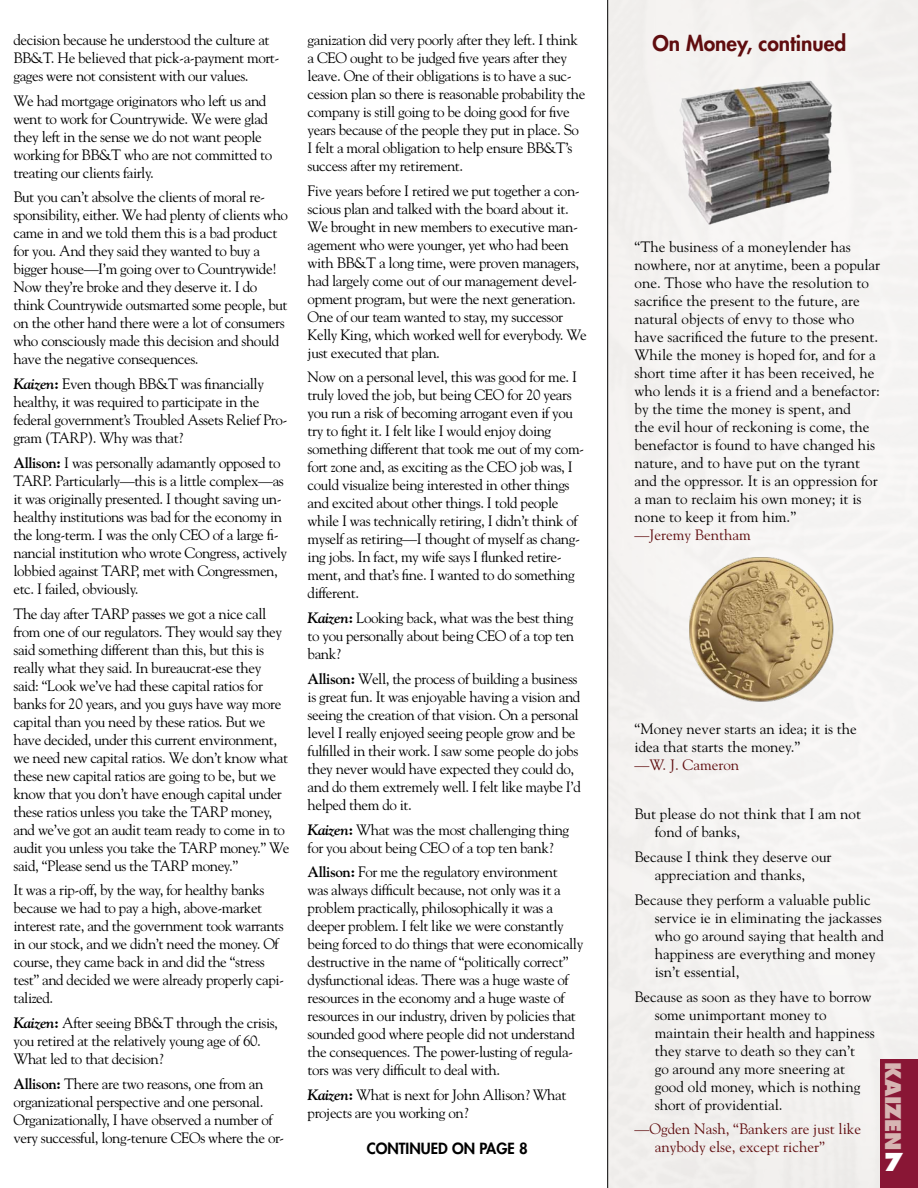
<style>
.page{position:relative;width:918px;height:1188px;background:#fff}
.page>*{position:absolute;margin:0;border:0;box-sizing:border-box;transform-origin:0 0}
.t1{font:800 24px "Futura Std";color:#fff}
.t2{font:800 21px "Futura Std";color:#600d0f}
.t3{font:800 21px "Futura Std";color:#d7b5b3}
.t4{font:15px/18px "Goudy Std";letter-spacing:-.03em;color:#000}
.t5{font:15px/18px "Goudy Std";color:#000}
.t6{font:15px/18px "Goudy Std";color:#600d0f}
.t7{font:800 15px "Futura Std";color:#000}
.s1{font-weight:700;font-style:italic}
.s2{font-weight:700}
</style>
<div class="page">
<div style="left:608px;top:0;width:310px;height:1188px;background:#f4f3f1"></div>
<hr style="left:607px;top:0;width:1px;height:1188px;background:#000">
<div style="left:881px;top:1059px;width:37px;height:129px;background:#891635"></div>
<img style="left:679px;top:81px;width:153px;height:144px">
<img style="left:689px;top:557px;width:145px;height:145px">
<p class="t4" style="left:14px;top:31px;width:268px">decision because he understood the culture at<br>BB&amp;T. He believed that pick-a-payment mort&shy;gages were not consistent with our values.</p>
<p class="t4" style="left:14px;top:91px;width:260px">We had mortgage originators who left us and went to work for Countrywide. We were glad they left in the sense we do not want people working for BB&amp;T who are not committed to treating our clients fairly.</p>
<p class="t4" style="left:14px;top:188px;width:276px">But you can’t absolve the clients of moral re&shy;sponsibility, either. We had plenty of clients who came in and we told them this is a bad product for you. And they said they wanted to buy a bigger house—I’m going over to Countrywide!<br>Now they’re broke and they deserve it. I do think Countrywide outsmarted some people, but on the other hand there were a lot of consumers who consciously made this decision and should have the negative consequences.</p>
<p class="t4" style="left:14px;top:375px;width:276px"><span class="s1">Kaizen</span><span class="s2">:</span> Even though BB&amp;T was financially healthy, it was required to participate in the federal government’s Troubled Assets Relief Pro&shy;gram (TARP). Why was that?</p>
<p class="t4" style="left:14px;top:454px;width:275px"><span class="s2">Allison:</span> I was personally adamantly opposed to TARP. Particularly—this is a little complex—as it was originally presented. I thought saving un&shy;healthy institutions was bad for the economy in the long-term. I was the only CEO of a large fi&shy;nancial institution who wrote Congress, actively lobbied against TARP, met with Congressmen, etc. I failed, obviously.</p>
<p class="t4" style="left:14px;top:604px;width:278px">The day after TARP passes we got a nice call from one of our regulators. They would say they said something different than this, but this is really what they said. In bureaucrat-ese they said: “Look we’ve had these capital ratios for banks for 20 years, and you guys have way more capital than you need by these ratios. But we have decided, under this current environment, we need new capital ratios. We don’t know what these new capital ratios are going to be, but we know that you don’t have enough capital under these ratios unless you take the TARP money, and we’ve got an audit team ready to come in to audit you unless you take the TARP money.” We said, “Please send us the TARP money.”</p>
<p class="t4" style="left:14px;top:881px;width:272px">It was a rip-off, by the way, for healthy banks because we had to pay a high, above-market interest rate, and the government took warrants in our stock, and we didn’t need the money. Of course, they came back in and did the “stress test” and decided we were already properly capi&shy;talized.</p>
<p class="t4" style="left:14px;top:1014px;width:266px"><span class="s1">Kaizen</span><span class="s2">:</span> After seeing BB&amp;T through the crisis, you retired at the relatively young age of 60.<br>What led to that decision?</p>
<p class="t4" style="left:14px;top:1075px;width:272px"><span class="s2">Allison:</span> There are two reasons, one from an organizational perspective and one personal.<br>Organizationally, I have observed a number of very successful, long-tenure CEOs where the or-</p>
<p class="t4" style="left:308px;top:31px;width:279px">ganization did very poorly after they left. I think a CEO ought to be judged five years after they leave. One of their obligations is to have a suc&shy;cession plan so there is reasonable probability the company is still going to be doing good for five years because of the people they put in place. So I felt a moral obligation to help ensure BB&amp;T’s success after my retirement.</p>
<p class="t4" style="left:308px;top:181px;width:281px">Five years before I retired we put together a con&shy;scious plan and talked with the board about it.<br>We brought in new members to executive man&shy;agement who were younger, yet who had been with BB&amp;T a long time, were proven managers, had largely come out of our management devel&shy;opment program, but were the next generation.<br>One of our team wanted to stay, my successor Kelly King, which worked well for everybody. We just executed that plan.</p>
<p class="t4" style="left:308px;top:368px;width:278px">Now on a personal level, this was good for me. I truly loved the job, but being CEO for 20 years you run a risk of becoming arrogant even if you try to fight it. I felt like I would enjoy doing something different that took me out of my com&shy;fort zone and, as exciting as the CEO job was, I could visualize being interested in other things and excited about other things. I told people while I was technically retiring, I didn’t think of myself as retiring—I thought of myself as chang&shy;ing jobs. In fact, my wife says I flunked retire&shy;ment, and that’s fine. I wanted to do something different.</p>
<p class="t4" style="left:308px;top:609px;width:268px;text-align:justify"><span class="s1">Kaizen</span><span class="s2">:</span> Looking back, what was the best thing to you personally about being CEO of a top ten bank?</p>
<p class="t4" style="left:308px;top:670px;width:275px"><span class="s2">Allison:</span> Well, the process of building a business is great fun. It was enjoyable having a vision and seeing the creation of that vision. On a personal level I really enjoyed seeing people grow and be fulfilled in their work. I saw some people do jobs they never would have expected they could do, and do them extremely well. I felt like maybe I’d helped them do it.</p>
<p class="t4" style="left:308px;top:820px;width:263px"><span class="s1">Kaizen</span><span class="s2">:</span> What was the most challenging thing for you about being CEO of a top ten bank?</p>
<p class="t4" style="left:308px;top:863px;width:277px"><span class="s2">Allison:</span> For me the regulatory environment<br>was always difficult because, not only was it a problem practically, philosophically it was a deeper problem. I felt like we were constantly being forced to do things that were economically destructive in the name of “politically correct” dysfunctional ideas. There was a huge waste of resources in the economy and a huge waste of resources in our industry, driven by policies that sounded good where people did not understand the consequences. The power-lusting of regula&shy;tors was very difficult to deal with.</p>
<p class="t4" style="left:308px;top:1086px;width:260px"><span class="s1">Kaizen</span><span class="s2">:</span> What is next for John Allison? What projects are you working on?</p>
<p class="t7" style="left:367px;top:1139px;width:163px">Continued on Page 8</p>
<h2 class="t2" style="left:652px;top:30px;width:195px">On Money, continued</h2>
<p class="t5" style="left:634px;top:238px;width:247px">“The business of a moneylender has nowhere, nor at anytime, been a popular one. Those who have the resolution to sacrifice the present to the future, are natural objects of envy to those who have sacrificed the future to the present.<br>While the money is hoped for, and for a short time after it has been received, he who lends it is a friend and a benefactor: by the time the money is spent, and<br>the evil hour of reckoning is come, the benefactor is found to have changed his nature, and to have put on the tyrant and the oppressor. It is an oppression for a man to reclaim his own money; it is none to keep it from him.”</p>
<p class="t6" style="left:634px;top:526px;width:118px">—Jeremy Bentham</p>
<p class="t5" style="left:634px;top:720px;width:224px">“Money never starts an idea; it is the idea that starts the money.”</p>
<p class="t6" style="left:634px;top:756px;width:106px">—W. J. Cameron</p>
<p class="t5" style="left:655px;top:805px;width:208px;text-indent:-20px">But please do not think that I am not fond of banks,</p>
<p class="t5" style="left:634px;top:848px;width:199px;text-align:center">Because I think they deserve our appreciation and thanks,</p>
<p class="t5" style="left:655px;top:891px;width:231px;text-indent:-20px">Because they perform a valuable public service ie in eliminating the jackasses who go around saying that health and happiness are everything and money isn’t essential,</p>
<p class="t5" style="left:655px;top:987px;width:221px;text-indent:-20px">Because as soon as they have to borrow some unimportant money to maintain their health and happiness they starve to death so they can’t<br>go around any more sneering at good old money, which is nothing short of providential.</p>
<p class="t6" style="left:655px;top:1120px;width:208px;text-indent:-20px">—Ogden Nash, “Bankers are just like anybody else, except richer”</p>
<h2 class="t3" style="left:906px;top:1062px;width:88px;rotate:90deg">Kaizen</h2>
<h1 class="t1" style="left:883px;top:1147px;width:21px">7</h1>
</div>
